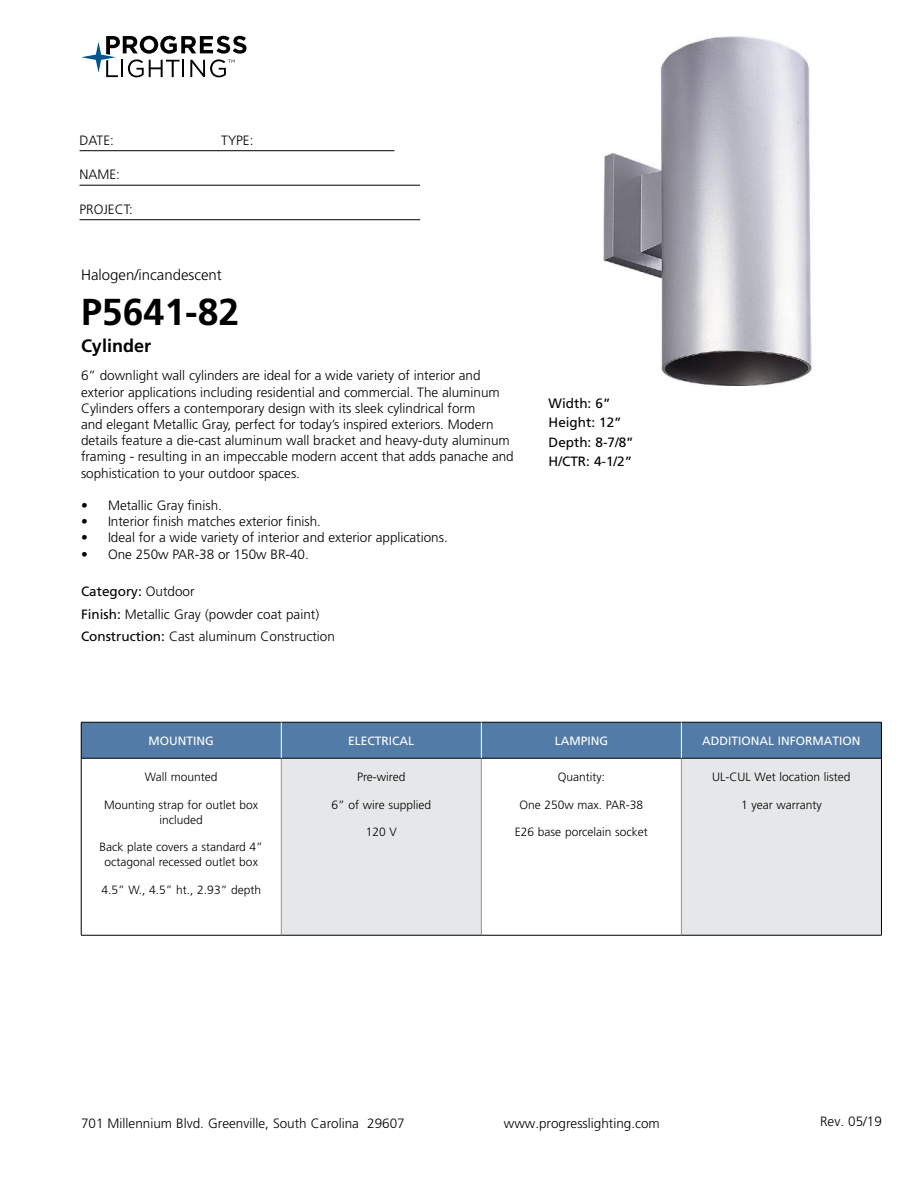
<style>
.page{position:relative;width:918px;height:1188px;background:#fff}
.page>*{position:absolute;margin:0;border:0;box-sizing:border-box;transform-origin:0 0}
.t1{font:700 37.5px "Frutiger LT Std";color:#000}
.t2{font:700 18px "Frutiger LT Std";color:#000}
.t3{font:300 15px "Frutiger LT Std";color:#000}
.t4{font:300 13.5px/16.2px "Frutiger LT Std";color:#000}
.t5{font:13.5px/19.5px "Frutiger LT Std";color:#000}
.t6{font:300 12px/15px "Frutiger LT Std";color:#000;text-align:center}
.t7{font:12px "Frutiger LT Std";color:#fff}
.s1{font-weight:400}
</style>
<div class="page">
<svg style="left:81px;top:36px;width:165px;height:41px"></svg>
<hr style="left:80px;top:150px;width:314px;height:1px;background:#000">
<hr style="left:80px;top:185px;width:340px;height:1px;background:#000">
<hr style="left:80px;top:219px;width:340px;height:1px;background:#000">
<div style="left:82px;top:723px;width:799px;height:35px;background:#527ba8"></div>
<div style="left:281px;top:758px;width:200px;height:177px;background:#e6e7e8"></div>
<div style="left:681px;top:758px;width:200px;height:177px;background:#e6e7e8"></div>
<hr style="left:281px;top:759px;width:1px;height:176px;background:#939598">
<hr style="left:481px;top:759px;width:1px;height:176px;background:#939598">
<hr style="left:681px;top:759px;width:1px;height:176px;background:#939598">
<hr style="left:81px;top:758px;width:200px;height:1px;background:#000">
<hr style="left:281px;top:758px;width:200px;height:1px;background:#000">
<hr style="left:481px;top:758px;width:200px;height:1px;background:#000">
<hr style="left:681px;top:758px;width:200px;height:1px;background:#000">
<hr style="left:81px;top:935px;width:200px;height:1px;background:#000">
<hr style="left:281px;top:935px;width:200px;height:1px;background:#000">
<hr style="left:481px;top:935px;width:200px;height:1px;background:#000">
<hr style="left:681px;top:935px;width:201px;height:1px;background:#000">
<hr style="left:81px;top:722px;width:200px;height:1px;background:#000">
<hr style="left:81px;top:722px;width:1px;height:36px;background:#000">
<hr style="left:281px;top:722px;width:200px;height:1px;background:#000">
<hr style="left:481px;top:722px;width:200px;height:1px;background:#000">
<hr style="left:681px;top:722px;width:201px;height:1px;background:#000">
<hr style="left:881px;top:722px;width:1px;height:36px;background:#000">
<hr style="left:81px;top:758px;width:1px;height:177px;background:#000">
<hr style="left:881px;top:758px;width:1px;height:177px;background:#000">
<hr style="left:281px;top:722px;width:1px;height:36px;background:#fff">
<hr style="left:681px;top:722px;width:1px;height:36px;background:#fff">
<hr style="left:481px;top:722px;width:1px;height:36px;background:#fff">
<img style="left:603px;top:36px;width:209px;height:349px">
<p class="t4" style="left:80px;top:133px;width:36px">DATE:</p>
<p class="t4" style="left:221px;top:133px;width:34px">TYPE:</p>
<p class="t4" style="left:80px;top:168px;width:42px">NAME:</p>
<p class="t4" style="left:80px;top:202px;width:55px">PROJECT:</p>
<p class="t3" style="left:81px;top:269px;width:142px">Halogen/incandescent</p>
<h1 class="t1" style="left:81px;top:297px;width:160px">P5641-82</h1>
<h2 class="t2" style="left:81px;top:339px;width:72px">Cylinder</h2>
<p class="t4" style="left:81px;top:369px;width:434px">6” downlight wall cylinders are ideal for a wide variety of interior and exterior applications including residential and commercial. The aluminum Cylinders offers a contemporary design with its sleek cylindrical form<br>and elegant Metallic Gray, perfect for today’s inspired exteriors. Modern details feature a die-cast aluminum wall bracket and heavy-duty aluminum framing - resulting in an impeccable modern accent that adds panache and sophistication to your outdoor spaces.</p>
<p class="t4" style="left:81px;top:498px;width:142px">• Metallic Gray finish.</p>
<p class="t4" style="left:81px;top:514px;width:242px">• Interior finish matches exterior finish.</p>
<p class="t4" style="left:81px;top:531px;width:368px">• Ideal for a wide variety of interior and exterior applications.</p>
<p class="t4" style="left:81px;top:547px;width:229px">• One 250w PAR-38 or 150w BR-40.</p>
<p class="t4" style="left:81px;top:581px;width:255px;line-height:22.5px"><span class="s1">Category:</span> Outdoor<br><span class="s1">Finish:</span> Metallic Gray (powder coat paint)<br><span class="s1">Construction:</span> Cast aluminum Construction</p>
<p class="t5" style="left:549px;top:394px;width:87px">Width: 6”<br>Height: 12”<br>Depth: 8-7/8”<br>H/CTR: 4-1/2”</p>
<p class="t7" style="left:149px;top:736px;width:67px">MOUNTING</p>
<p class="t7" style="left:348px;top:736px;width:68px">ELECTRICAL</p>
<p class="t7" style="left:555px;top:736px;width:55px">LAMPING</p>
<p class="t7" style="left:702px;top:736px;width:160px">ADDITIONAL INFORMATION</p>
<p class="t6" style="left:145px;top:770px;width:74px">Wall mounted</p>
<p class="t6" style="left:104px;top:798px;width:156px">Mounting strap for outlet box included</p>
<p class="t6" style="left:100px;top:840px;width:165px">Back plate covers a standard 4” octagonal recessed outlet box</p>
<p class="t6" style="left:101px;top:883px;width:161px">4.5” W., 4.5” ht., 2.93” depth</p>
<p class="t6" style="left:357px;top:770px;width:50px">Pre-wired</p>
<p class="t6" style="left:332px;top:798px;width:101px">6” of wire supplied</p>
<p class="t6" style="left:366px;top:825px;width:33px">120 V</p>
<p class="t6" style="left:712px;top:770px;width:140px">UL-CUL Wet location listed</p>
<p class="t6" style="left:741px;top:798px;width:82px">1 year warranty</p>
<p class="t6" style="left:558px;top:770px;width:49px">Quantity:</p>
<p class="t6" style="left:520px;top:798px;width:125px">One 250w max. PAR-38</p>
<p class="t6" style="left:515px;top:826px;width:134px">E26 base porcelain socket</p>
<p class="t4" style="left:81px;top:1116px;width:325px">701 Millennium Blvd. Greenville, South Carolina 29607</p>
<p class="t4" style="left:504px;top:1116px;width:158px">www.progresslighting.com</p>
<p class="t4" style="left:820px;top:1114px;width:63px">Rev. 05/19</p>
</div>
